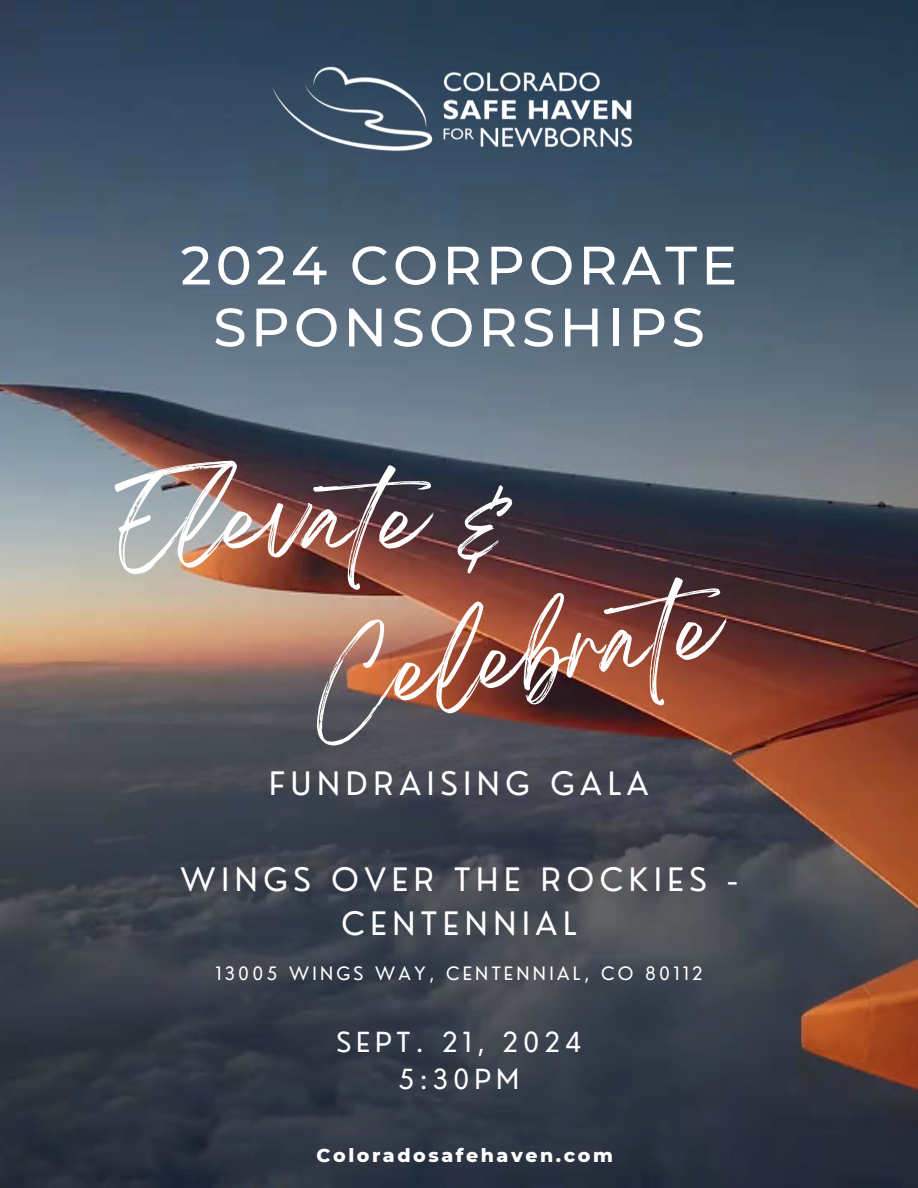
<style>
.page{position:relative;width:918px;height:1188px;background:#fff}
.page>*{position:absolute;margin:0;border:0;box-sizing:border-box;transform-origin:0 0}
.t1{font:84px "Breathing";color:#fff}
.t2{font:500 54px/61.8px "Montserrat";letter-spacing:.075em;color:#fff;text-align:center}
.t3{font:31.5px/43.8px "Nourd";letter-spacing:.185em;color:#fff;text-align:center}
.t4{font:27px/37.2px "Nourd";letter-spacing:.185em;color:#fff;text-align:center}
.t5{font:800 19.05px "Montserrat";letter-spacing:.135em;color:#fff}
.t6{font:18px "Nourd";letter-spacing:.185em;color:#fff}
</style>
<div class="page">
<img style="left:0;top:0;width:918px;height:1188px">
<img style="left:268px;top:4px;width:382px;height:190px">
<h2 class="t2" style="left:181px;top:232px;width:558px">2024 CORPORATE<br>SPONSORSHIPS</h2>
<h1 class="t1" style="left:114px;top:493px;width:398px">Elevate &amp;</h1>
<h1 class="t1" style="left:309px;top:658px;width:413px;rotate:-8deg">Celebrate</h1>
<p class="t3" style="left:269px;top:762px;width:381px">FUNDRAISING GALA</p>
<p class="t3" style="left:180px;top:858px;width:558px">WINGS OVER THE ROCKIES -<br>CENTENNIAL</p>
<p class="t6" style="left:215px;top:963px;width:489px">13005 WINGS WAY, CENTENNIAL, CO 80112</p>
<p class="t4" style="left:336px;top:1024px;width:247px">SEPT. 21, 2024<br>5:30PM</p>
<p class="t5" style="left:317px;top:1142px;width:298px">Coloradosafehaven.com</p>
</div>
